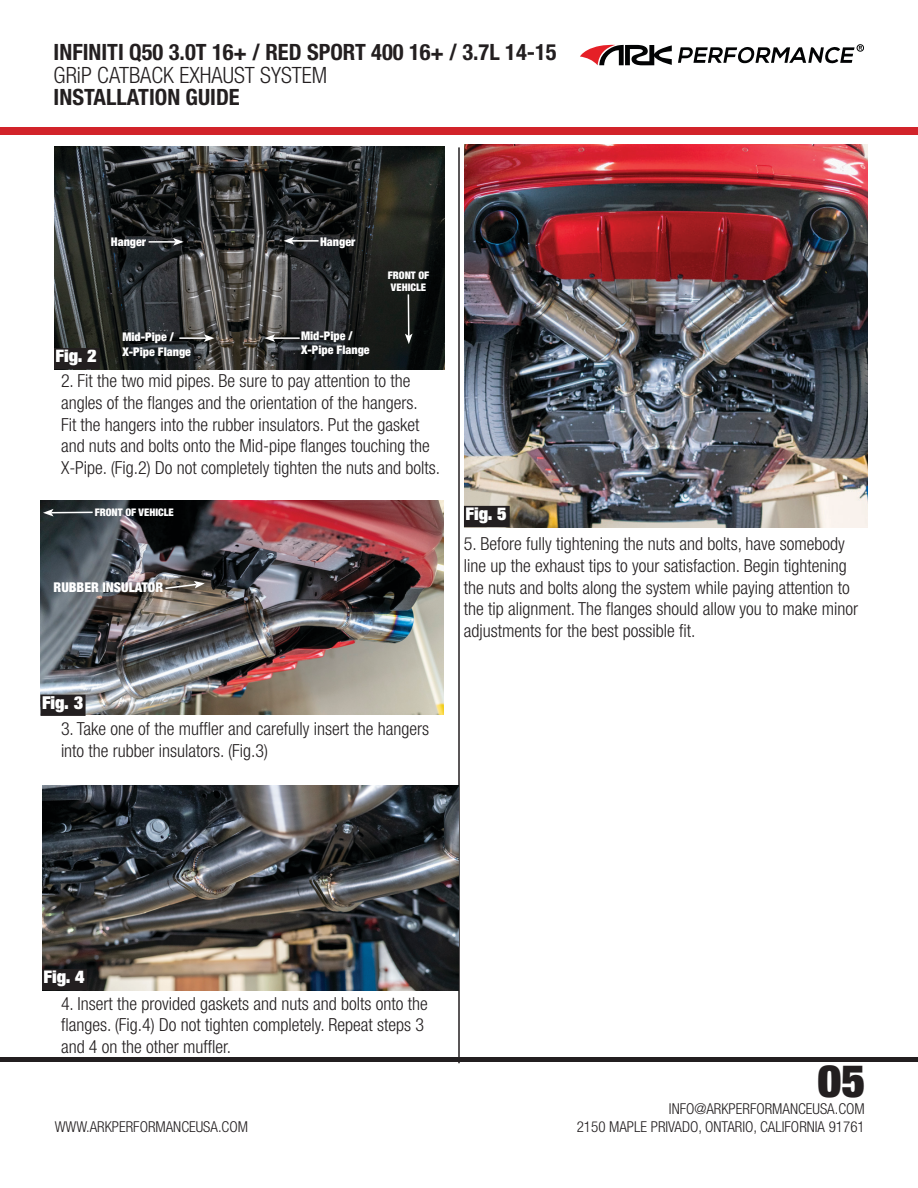
<style>
.page{position:relative;width:918px;height:1188px;background:#fff}
.page>*{position:absolute;margin:0;border:0;box-sizing:border-box;transform-origin:0 0}
.t1{font:900 condensed 45px "Helvetica Neue LT Std";color:#231f20}
.t2{font:700 condensed 22.5px "Helvetica Neue LT Std";color:#231f20}
.t3{font:300 condensed 22.5px "Helvetica Neue LT Std";color:#231f20}
.t4{font:300 condensed 18px/21.6px "Helvetica Neue LT Std";color:#231f20}
.t5{font:900 condensed 18px "Helvetica Neue LT Std";color:#fff}
.t6{font:300 condensed 15px "Helvetica Neue LT Std";color:#231f20}
.t7{font:900 condensed 13.5px "Helvetica Neue LT";color:#fff}
.t8{font:900 condensed 12px/14.4px "Helvetica Neue LT";color:#fff}
.t9{font:900 condensed 10.5px "Helvetica Neue LT";color:#fff}
</style>
<div class="page">
<div style="left:0;top:1057px;width:142px;height:5px;background:#231f20"></div>
<hr style="left:0;top:1057px;width:918px;height:4px;background:#231f20">
<div style="left:0;top:127px;width:918px;height:7px;background:#d2232a"></div>
<div style="left:857px;top:44px;width:7px;height:8px;border:1px solid #020304;border-radius:50%"></div>
<svg style="left:678px;top:46px;width:184px;height:18px"></svg>
<svg style="left:580px;top:45px;width:92px;height:20px"></svg>
<hr style="left:458px;top:147px;width:2px;height:916px;background:#231f20">
<img style="left:54px;top:147px;width:391px;height:222px">
<img style="left:40px;top:501px;width:404px;height:214px">
<svg style="left:164px;top:581px;width:41px;height:9px"></svg>
<div style="left:55px;top:349px;width:44px;height:20px;background:#231f20"></div>
<div style="left:54px;top:348px;width:46px;height:21px;border:2px solid #231f20"></div>
<div style="left:41px;top:695px;width:44px;height:20px;background:#231f20"></div>
<div style="left:40px;top:695px;width:46px;height:21px;border:2px solid #231f20"></div>
<img style="left:464px;top:145px;width:403px;height:382px">
<div style="left:465px;top:507px;width:44px;height:19px;background:#231f20"></div>
<div style="left:464px;top:506px;width:46px;height:21px;border:2px solid #231f20"></div>
<hr style="left:292px;top:240px;width:27px;height:2px;background:#fff">
<svg style="left:284px;top:237px;width:10px;height:8px"></svg>
<hr style="left:149px;top:241px;width:27px;height:2px;background:#fff">
<svg style="left:173px;top:238px;width:11px;height:8px"></svg>
<hr style="left:51px;top:512px;width:42px;height:1px;background:#fff">
<svg style="left:43px;top:509px;width:11px;height:8px"></svg>
<hr style="left:273px;top:337px;width:27px;height:2px;background:#fff">
<svg style="left:265px;top:334px;width:10px;height:8px"></svg>
<hr style="left:179px;top:337px;width:27px;height:2px;background:#fff">
<svg style="left:204px;top:334px;width:10px;height:8px"></svg>
<img style="left:42px;top:785px;width:416px;height:205px">
<hr style="left:408px;top:294px;width:2px;height:42px;background:#fff">
<svg style="left:405px;top:334px;width:8px;height:10px"></svg>
<div style="left:43px;top:970px;width:43px;height:19px;background:#231f20"></div>
<div style="left:42px;top:969px;width:45px;height:21px;border:2px solid #231f20"></div>
<p class="t2" style="left:54px;top:39px;width:505px">INFINITI Q50 3.0T 16+ / RED SPORT 400 16+ / 3.7L 14-15</p>
<p class="t3" style="left:54px;top:62px;width:275px">GRiP CATBACK EXHAUST SYSTEM</p>
<p class="t2" style="left:54px;top:84px;width:188px">INSTALLATION GUIDE</p>
<p class="t8" style="left:111px;top:234px;width:37px">Hanger</p>
<p class="t8" style="left:320px;top:234px;width:37px">Hanger</p>
<p class="t5" style="left:56px;top:344px;width:43px">Fig. 2</p>
<p class="t8" style="left:122px;top:330px;width:70px">Mid-Pipe /<br>X-Pipe Flange</p>
<p class="t8" style="left:301px;top:328px;width:70px">Mid-Pipe /<br>X-Pipe Flange</p>
<p class="t9" style="left:388px;top:268px;width:43px">FRONT OF</p>
<p class="t9" style="left:391px;top:281px;width:37px">VEHICLE</p>
<p class="t4" style="left:61px;top:370px;width:381px">2. Fit the two mid pipes. Be sure to pay attention to the angles of the flanges and the orientation of the hangers.<br>Fit the hangers into the rubber insulators. Put the gasket and nuts and bolts onto the Mid-pipe flanges touching the X-Pipe. (Fig.2) Do not completely tighten the nuts and bolts.</p>
<p class="t9" style="left:95px;top:506px;width:81px">FRONT OF VEHICLE</p>
<p class="t7" style="left:54px;top:579px;width:111px">RUBBER INSULATOR</p>
<p class="t5" style="left:42px;top:691px;width:43px">Fig. 3</p>
<p class="t4" style="left:61px;top:718px;width:370px">3. Take one of the muffler and carefully insert the hangers into the rubber insulators. (Fig.3)</p>
<p class="t5" style="left:465px;top:502px;width:43px">Fig. 5</p>
<p class="t4" style="left:464px;top:533px;width:396px">5. Before fully tightening the nuts and bolts, have somebody line up the exhaust tips to your satisfaction. Begin tightening the nuts and bolts along the system while paying attention to the tip alignment. The flanges should allow you to make minor adjustments for the best possible fit.</p>
<p class="t5" style="left:44px;top:965px;width:43px">Fig. 4</p>
<p class="t4" style="left:61px;top:992px;width:368px">4. Insert the provided gaskets and nuts and bolts onto the flanges. (Fig.4) Do not tighten completely. Repeat steps 3 and 4 on the other muffler.</p>
<p class="t6" style="left:55px;top:1118px;width:195px">WWW.ARKPERFORMANCEUSA.COM</p>
<p class="t1" style="left:818px;top:1052px;width:48px">05</p>
<p class="t6" style="left:669px;top:1100px;width:197px">INFO@ARKPERFORMANCEUSA.COM</p>
<p class="t6" style="left:577px;top:1118px;width:289px">2150 MAPLE PRIVADO, ONTARIO, CALIFORNIA 91761</p>
</div>
